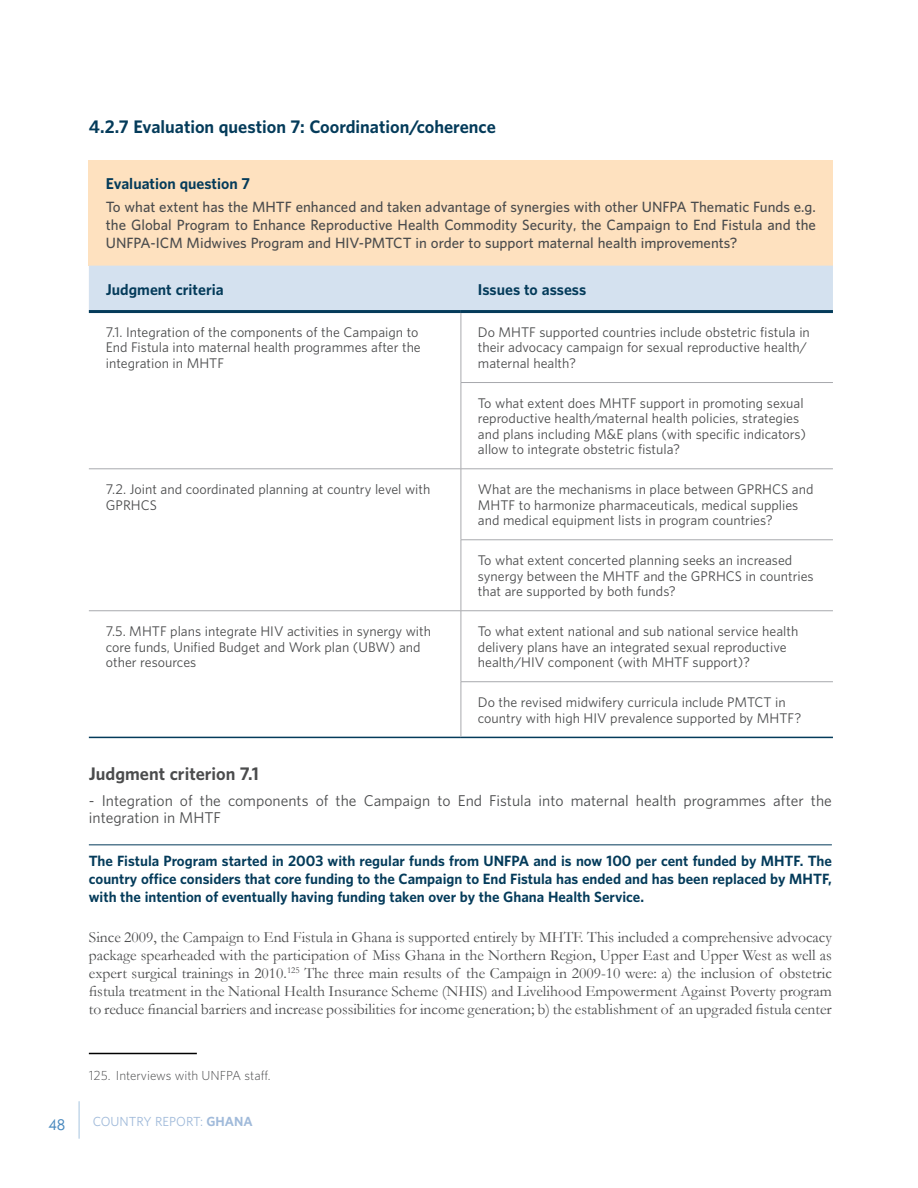
<style>
.page{position:relative;width:918px;height:1188px;background:#fff}
.page>*{position:absolute;margin:0;border:0;box-sizing:border-box;transform-origin:0 0}
.headline04{font:700 16.5px "UNFPA";color:#043b5a}
.headline05{font:700 16.5px "UNFPA";color:#4b4c4d}
.body_text{font:15.6px/18px "Garamond";color:#4b4c4d;text-align:justify}
.t1{font:15px "A Metro";color:#4a89be}
.subheadline05{font:14.25px/17.1px "UNFPA Text";color:#4b4c4d}
.table_content_headli{font:700 14.25px "UNFPA";color:#043b5a}
.table_content_text01{font:600 13.5px/18px "UNFPA";color:#4b4c4d;text-align:justify}
.summary{font:700 13.5px/18px "UNFPA";color:#043b5a;text-align:justify}
.table_content_text02{font:12.75px/15.3px "UNFPA Text";color:#4b4c4d}
.bookmarks{font:300 12px "UNFPA";color:#4b4c4d}
.t2{font:12px "UNFPA Text";color:#a0bada}
.s1{font-family:"UNFPA";font-weight:700}
</style>
<div class="page">
<hr style="left:79px;top:1101px;width:1px;height:38px;background:#4a89be">
<hr style="left:89px;top:844px;width:743px;height:1px;background:#043b5a">
<div style="left:89px;top:160px;width:744px;height:106px;background:#fee1bf"></div>
<div style="left:89px;top:266px;width:744px;height:44px;background:#d4e1ef"></div>
<hr style="left:89px;top:737px;width:372px;height:1px;background:#043b5a">
<hr style="left:461px;top:737px;width:372px;height:1px;background:#043b5a">
<hr style="left:89px;top:310px;width:372px;height:3px;background:#043b5a">
<hr style="left:461px;top:310px;width:372px;height:3px;background:#043b5a">
<hr style="left:461px;top:313px;width:1px;height:69px;background:#a8a9ad">
<hr style="left:461px;top:383px;width:1px;height:86px;background:#a8a9ad">
<hr style="left:461px;top:469px;width:1px;height:71px;background:#a8a9ad">
<hr style="left:461px;top:540px;width:1px;height:71px;background:#a8a9ad">
<hr style="left:461px;top:611px;width:1px;height:71px;background:#a8a9ad">
<hr style="left:89px;top:469px;width:372px;height:1px;background:#a8a9ad">
<hr style="left:89px;top:611px;width:372px;height:1px;background:#a8a9ad">
<hr style="left:461px;top:382px;width:372px;height:1px;background:#a8a9ad">
<hr style="left:461px;top:469px;width:372px;height:1px;background:#a8a9ad">
<hr style="left:461px;top:540px;width:372px;height:1px;background:#a8a9ad">
<hr style="left:461px;top:611px;width:372px;height:1px;background:#a8a9ad">
<hr style="left:461px;top:681px;width:372px;height:1px;background:#a8a9ad">
<hr style="left:461px;top:682px;width:1px;height:55px;background:#a8a9ad">
<hr style="left:89px;top:1053px;width:108px;height:1px;background:#000">
<p class="headline04" style="left:89px;top:116px;width:408px">4.2.7 Evaluation question 7: Coordination/coherence</p>
<p class="table_content_headli" style="left:106px;top:174px;width:146px">Evaluation question 7</p>
<p class="table_content_text01" style="left:106px;top:197px;width:712px">To what extent has the MHTF enhanced and taken advantage of synergies with other UNFPA Thematic Funds e.g. the Global Program to Enhance Reproductive Health Commodity Security, the Campaign to End Fistula and the UNFPA-ICM Midwives Program and HIV-PMTCT in order to support maternal health improvements?</p>
<p class="table_content_headli" style="left:106px;top:280px;width:119px">Judgment criteria</p>
<p class="table_content_headli" style="left:478px;top:280px;width:110px">Issues to assess</p>
<p class="table_content_text02" style="left:106px;top:324px;width:316px">7.1. Integration of the components of the Campaign to<br>End Fistula into maternal health programmes after the integration in MHTF</p>
<p class="table_content_text02" style="left:478px;top:324px;width:334px">Do MHTF supported countries include obstetric fistula in their advocacy campaign for sexual reproductive health/ maternal health?</p>
<p class="table_content_text02" style="left:478px;top:395px;width:330px">To what extent does MHTF support in promoting sexual reproductive health/maternal health policies, strategies and plans including M&amp;E plans (with specific indicators) allow to integrate obstetric fistula?</p>
<p class="table_content_text02" style="left:106px;top:481px;width:326px">7.2. Joint and coordinated planning at country level with<br>GPRHCS</p>
<p class="table_content_text02" style="left:478px;top:481px;width:337px">What are the mechanisms in place between GPRHCS and<br>MHTF to harmonize pharmaceuticals, medical supplies and medical equipment lists in program countries?</p>
<p class="table_content_text02" style="left:478px;top:552px;width:337px">To what extent concerted planning seeks an increased synergy between the MHTF and the GPRHCS in countries that are supported by both funds?</p>
<p class="table_content_text02" style="left:106px;top:623px;width:327px">7.5. MHTF plans integrate HIV activities in synergy with core funds, Unified Budget and Work plan (UBW) and other resources</p>
<p class="table_content_text02" style="left:478px;top:623px;width:322px">To what extent national and sub national service health delivery plans have an integrated sexual reproductive health/HIV component (with MHTF support)?</p>
<p class="table_content_text02" style="left:478px;top:694px;width:325px">Do the revised midwifery curricula include PMTCT in country with high HIV prevalence supported by MHTF?</p>
<p class="headline05" style="left:89px;top:763px;width:171px">Judgment criterion 7.1</p>
<p class="subheadline05" style="left:89px;top:791px;width:745px">- Integration of the components of the Campaign to End Fistula into maternal health programmes after the integration in MHTF</p>
<p class="summary" style="left:89px;top:852px;width:745px">The Fistula Program started in 2003 with regular funds from UNFPA and is now 100 per cent funded by MHTF. The country office considers that core funding to the Campaign to End Fistula has ended and has been replaced by MHTF, with the intention of eventually having funding taken over by the Ghana Health Service.</p>
<p class="body_text" style="left:89px;top:927px;width:745px">Since 2009, the Campaign to End Fistula in Ghana is supported entirely by MHTF. This included a comprehensive advocacy package spearheaded with the participation of Miss Ghana in the Northern Region, Upper East and Upper West as well as expert surgical trainings in 2010.<sup>125</sup> The three main results of the Campaign in 2009-10 were: a) the inclusion of obstetric fistula treatment in the National Health Insurance Scheme (NHIS) and Livelihood Empowerment Against Poverty program to reduce financial barriers and increase possibilities for income generation; b) the establishment of an upgraded fistula center</p>
<p class="bookmarks" style="left:89px;top:1068px;width:183px">125. Interviews with UNFPA staff.</p>
<p class="t1" style="left:48px;top:1115px;width:19px">48</p>
<p class="t2" style="left:93px;top:1113px;width:162px">COUNTRY REPORT: <span class="s1">GHANA</span></p>
</div>
